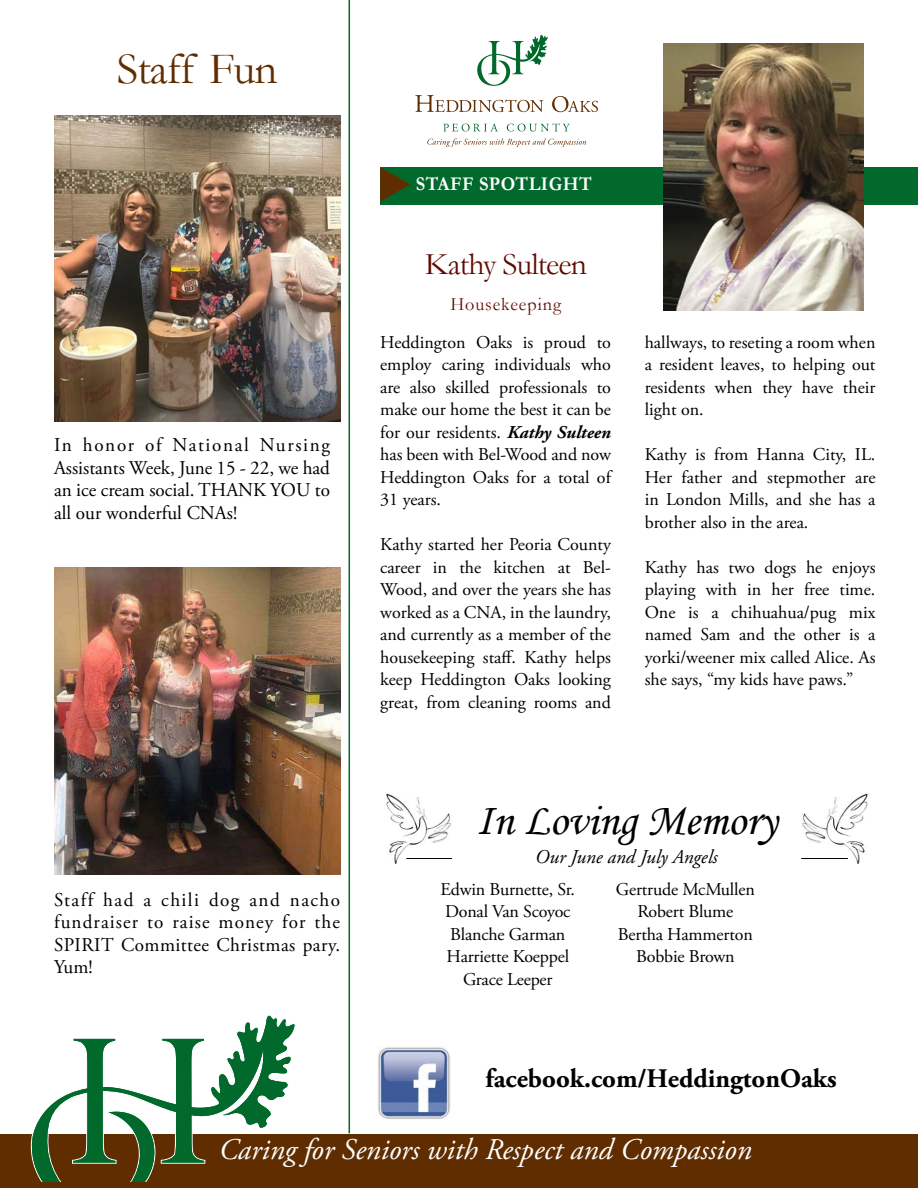
<style>
.page{position:relative;width:918px;height:1188px;background:#fff}
.page>*{position:absolute;margin:0;border:0;box-sizing:border-box;transform-origin:0 0}
.t1{font:45px "Monotype Corsiva";color:#000}
.t2{font:45px "Garamond";letter-spacing:-.025em;color:#602d00}
.t3{font:31.5px "Garamond";letter-spacing:-.025em;color:#5e0b00}
.t4{font:italic 30px "Adobe Garamond Pro";color:#fff}
.t5{font:700 26.85px "Adobe Garamond Pro";color:#000}
.t6{font:19.5px/22.5px "Adobe Garamond Pro";letter-spacing:.005em;color:#000;text-align:justify}
.t7{font:italic 19.5px "Adobe Garamond Pro";color:#000}
.t8{font:700 19.5px "Garamond";letter-spacing:.025em;color:#fff;scale:.95 1}
.t9{font:18.75px "Garamond";letter-spacing:.05em;color:#5e0b00}
.t10{font:18px/22.5px "Adobe Garamond Pro";color:#000;text-align:justify}
.s1{font-weight:700;font-style:italic}
</style>
<div class="page">
<hr style="left:349px;top:0;width:1px;height:1133px;background:#00692b">
<div style="left:380px;top:167px;width:538px;height:38px;background:#00692b"></div>
<svg style="left:380px;top:167px;width:30px;height:35px"></svg>
<div style="left:0;top:1134px;width:918px;height:54px;background:#602d00"></div>
<svg style="left:31px;top:1015px;width:264px;height:167px"></svg>
<svg style="left:415px;top:95px;width:128px;height:17px"></svg>
<svg style="left:552px;top:96px;width:46px;height:16px"></svg>
<svg style="left:477px;top:35px;width:71px;height:51px"></svg>
<svg style="left:427px;top:138px;width:159px;height:9px"></svg>
<svg style="left:443px;top:124px;width:55px;height:8px"></svg>
<svg style="left:507px;top:123px;width:63px;height:9px"></svg>
<img style="left:386px;top:793px;width:65px;height:71px">
<img style="left:802px;top:793px;width:66px;height:71px">
<hr style="left:406px;top:858px;width:46px;height:1px;background:#000">
<hr style="left:801px;top:858px;width:47px;height:1px;background:#000">
<img style="left:664px;top:43px;width:200px;height:267px">
<img style="left:54px;top:115px;width:286px;height:307px">
<img style="left:54px;top:568px;width:286px;height:306px">
<img style="left:378px;top:1047px;width:73px;height:72px">
<h1 class="t2" style="left:117px;top:39px;width:162px">Staff Fun</h1>
<p class="t6" style="left:54px;top:434px;width:278px">In honor of National Nursing Assistants Week, June 15 - 22, we had an ice cream social. THANK YOU to all our wonderful CNAs!</p>
<p class="t6" style="left:54px;top:889px;width:288px">Staff had a chili dog and nacho fundraiser to raise money for the SPIRIT Committee Christmas pary.<br>Yum!</p>
<p class="t8" style="left:416px;top:171px;width:187px">STAFF SPOTLIGHT</p>
<h2 class="t3" style="left:425px;top:243px;width:164px">Kathy Sulteen</h2>
<p class="t9" style="left:450px;top:292px;width:112px">Housekeeping</p>
<p class="t10" style="left:380px;top:332px;width:232px">Heddington Oaks is proud to employ caring individuals who are also skilled professionals to make our home the best it can be for our residents. <span class="s1">Kathy Sulteen </span>has been with Bel-Wood and now Heddington Oaks for a total of 31 years.</p>
<p class="t10" style="left:380px;top:534px;width:232px">Kathy started her Peoria County career in the kitchen at Bel-Wood, and over the years she has worked as a CNA, in the laundry, and currently as a member of the housekeeping staff. Kathy helps keep Heddington Oaks looking great, from cleaning rooms and</p>
<p class="t10" style="left:645px;top:332px;width:232px">hallways, to reseting a room when a resident leaves, to helping out residents when they have their light on.</p>
<p class="t10" style="left:645px;top:444px;width:232px">Kathy is from Hanna City, IL.<br>Her father and stepmother are in London Mills, and she has a brother also in the area.</p>
<p class="t10" style="left:645px;top:557px;width:232px">Kathy has two dogs he enjoys playing with in her free time.<br>One is a chihuahua/pug mix named Sam and the other is a yorki/weener mix called Alice. As she says, “my kids have paws.”</p>
<h1 class="t1" style="left:476px;top:793px;width:303px">In Loving Memory</h1>
<p class="t7" style="left:535px;top:845px;width:184px">Our June and July Angels</p>
<p class="t10" style="left:441px;top:878px;width:136px;text-align:center">Edwin Burnette, Sr.<br>Donal Van Scoyoc<br>Blanche Garman<br>Harriette Koeppel<br>Grace Leeper</p>
<p class="t10" style="left:616px;top:878px;width:140px;text-align:center">Gertrude McMullen<br>Robert Blume<br>Bertha Hammerton<br>Bobbie Brown</p>
<h3 class="t5" style="left:485px;top:1063px;width:353px">facebook.com/HeddingtonOaks</h3>
<h3 class="t4" style="left:219px;top:1131px;width:535px">Caring for Seniors with Respect and Compassion</h3>
</div>
